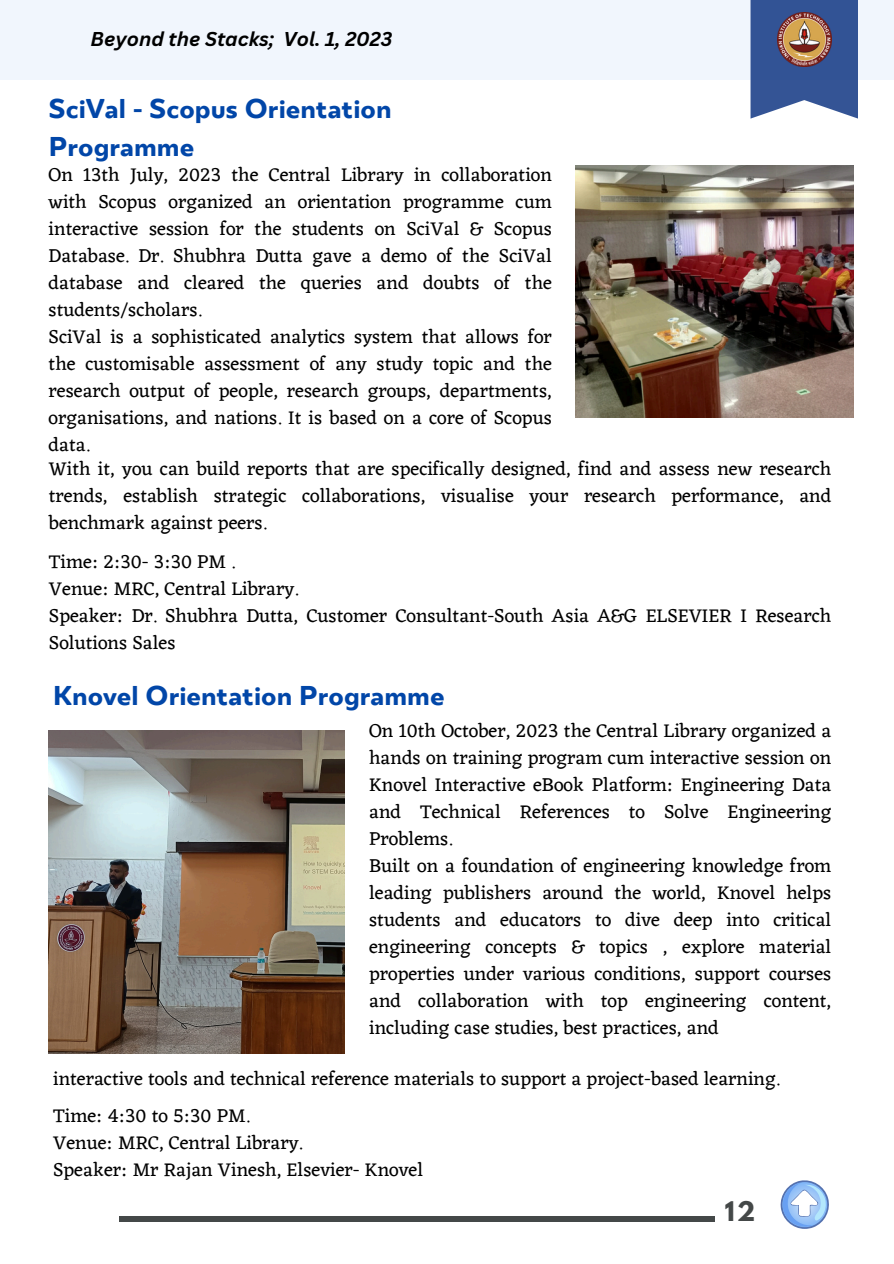
<style>
.page{position:relative;width:894px;height:1264px;background:#fff}
.page>*{position:absolute;margin:0;border:0;box-sizing:border-box;transform-origin:0 0}
.t1{font:700 27px/37.2px "TT Smalls";color:#0146a8}
.t2{font:700 24px "League Spartan";color:#444848}
.t3{font:19.5px/27px "Eczar";color:#000;text-align:justify}
.t4{font:italic 700 19.5px "Canva Sans";color:#000}
</style>
<div class="page">
<div style="left:119px;top:1216px;width:595px;height:5px;background:#444848"></div>
<svg style="left:780px;top:1180px;width:49px;height:49px"></svg>
<img style="left:575px;top:165px;width:278px;height:252px">
<img style="left:49px;top:730px;width:295px;height:323px">
<div style="left:0;top:0;width:893px;height:80px;background:#edf4fd"></div>
<svg style="left:750px;top:0;width:107px;height:118px;background:#47649f"></svg>
<img style="left:777px;top:12px;width:54px;height:54px">
<p class="t4" style="left:91px;top:25px;width:303px">Beyond the Stacks; Vol. 1, 2023</p>
<p class="t1" style="left:49px;top:93px;width:344px">SciVal - Scopus Orientation<br>Programme</p>
<h1 class="t3" style="left:49px;top:161px;width:504px">On 13th July, 2023 the Central Library in collaboration with Scopus organized an orientation programme cum interactive session for the students on SciVal &amp; Scopus Database. Dr. Shubhra Dutta gave a demo of the SciVal database and cleared the queries and doubts of the students/scholars.</h1>
<p class="t3" style="left:49px;top:323px;width:504px">SciVal is a sophisticated analytics system that allows for the customisable assessment of any study topic and the research output of people, research groups, departments, organisations, and nations. It is based on a core of Scopus data.</p>
<p class="t3" style="left:49px;top:454px;width:783px">With it, you can build reports that are specifically designed, find and assess new research trends, establish strategic collaborations, visualise your research performance, and benchmark against peers.</p>
<p class="t3" style="left:49px;top:547px;width:188px">Time: 2:30- 3:30 PM .</p>
<p class="t3" style="left:49px;top:574px;width:251px">Venue: MRC, Central Library.</p>
<p class="t3" style="left:49px;top:601px;width:783px">Speaker: Dr. Shubhra Dutta, Customer Consultant-South Asia A&amp;G ELSEVIER I Research<br>Solutions Sales</p>
<p class="t1" style="left:53px;top:679px;width:393px">Knovel Orientation Programme</p>
<p class="t3" style="left:369px;top:717px;width:463px">On 10th October, 2023 the Central Library organized a hands on training program cum interactive session on Knovel Interactive eBook Platform: Engineering Data and Technical References to Solve Engineering Problems.</p>
<h1 class="t3" style="left:369px;top:852px;width:463px">Built on a foundation of engineering knowledge from leading publishers around the world, Knovel helps students and educators to dive deep into critical engineering concepts &amp; topics , explore material properties under various conditions, support courses and collaboration with top engineering content, including case studies, best practices, and</h1>
<p class="t3" style="left:53px;top:1064px;width:727px">interactive tools and technical reference materials to support a project-based learning.</p>
<p class="t3" style="left:53px;top:1101px;width:198px">Time: 4:30 to 5:30 PM.</p>
<p class="t3" style="left:53px;top:1128px;width:251px">Venue: MRC, Central Library.</p>
<p class="t3" style="left:53px;top:1155px;width:371px">Speaker: Mr Rajan Vinesh, Elsevier- Knovel</p>
<h2 class="t2" style="left:724px;top:1199px;width:32px">12</h2>
</div>
